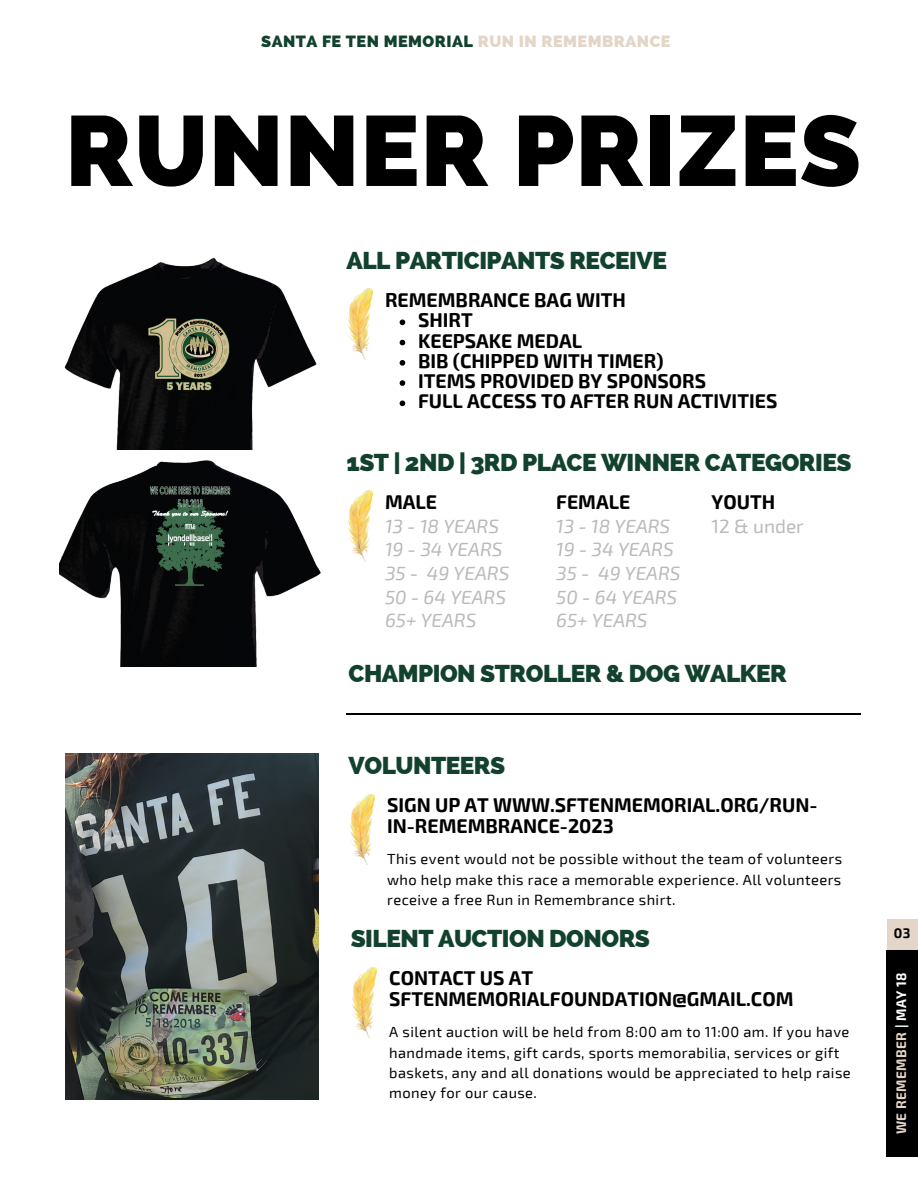
<style>
.page{position:relative;width:918px;height:1188px;background:#fff}
.page>*{position:absolute;margin:0;border:0;box-sizing:border-box;transform-origin:0 0}
.t1{font:800 99.15px "Raleway";letter-spacing:.01em;color:#000}
.t2{font:800 24.45px "Raleway";letter-spacing:-.02em;color:#12422d}
.t3{font:700 19.5px/20.2px "Exo 2";color:#000}
.t4{font:italic 19.05px/23.7px "Exo 2";color:#b9b9b9}
.t5{font:19.05px "Exo 2";color:#b9b9b9}
.t6{font:800 16.2px "Raleway";letter-spacing:.03em;color:#12422d}
.t7{font:14.7px/20.2px "Exo 2";letter-spacing:.03em;color:#000;text-align:justify}
.t8{font:700 13.65px "Exo 2";letter-spacing:.03em;color:#e3d5c8}
.t9{font:700 13.65px "Exo 2";color:#000}
.s1{color:#e3d5c8}
.s2{color:#fff}
</style>
<div class="page">
<img style="left:349px;top:289px;width:23px;height:71px">
<div style="left:887px;top:920px;width:31px;height:32px;background:#e3d5c8"></div>
<div style="left:887px;top:950px;width:31px;height:207px;background:#000"></div>
<img style="left:349px;top:491px;width:23px;height:71px">
<img style="left:351px;top:794px;width:23px;height:71px">
<img style="left:353px;top:967px;width:23px;height:71px">
<hr style="left:347px;top:713px;width:514px;height:1px;background:#000">
<img style="left:65px;top:753px;width:253px;height:347px">
<img style="left:64px;top:257px;width:253px;height:192px">
<svg style="left:400px;top:320px;width:5px;height:5px"></svg>
<svg style="left:400px;top:340px;width:5px;height:5px"></svg>
<svg style="left:400px;top:360px;width:5px;height:6px"></svg>
<svg style="left:400px;top:380px;width:5px;height:6px"></svg>
<svg style="left:400px;top:401px;width:5px;height:5px"></svg>
<img style="left:60px;top:460px;width:261px;height:207px">
<p class="t6" style="left:261px;top:32px;width:411px">SANTA FE TEN MEMORIAL <span class="s1">RUN IN REMEMBRANCE</span></p>
<h1 class="t1" style="left:65px;top:93px;width:797px">RUNNER PRIZES</h1>
<h2 class="t2" style="left:347px;top:246px;width:322px">ALL PARTICIPANTS RECEIVE</h2>
<h3 class="t3" style="left:385px;top:289px;width:242px">REMEMBRANCE BAG WITH</h3>
<h3 class="t3" style="left:418px;top:309px;width:361px">SHIRT<br>KEEPSAKE MEDAL<br>BIB (CHIPPED WITH TIMER)<br>ITEMS PROVIDED BY SPONSORS<br>FULL ACCESS TO AFTER RUN ACTIVITIES</h3>
<h2 class="t2" style="left:347px;top:448px;width:507px">1ST | 2ND | 3RD PLACE WINNER CATEGORIES</h2>
<h3 class="t3" style="left:385px;top:491px;width:54px">MALE</h3>
<p class="t4" style="left:556px;top:513px;width:126px">13 - 18 YEARS<br>19 - 34 YEARS<br>35 - 49 YEARS<br>50 - 64 YEARS<br>65+ YEARS</p>
<h3 class="t3" style="left:712px;top:491px;width:65px">YOUTH</h3>
<h3 class="t3" style="left:556px;top:491px;width:76px">FEMALE</h3>
<p class="t4" style="left:385px;top:513px;width:126px">13 - 18 YEARS<br>19 - 34 YEARS<br>35 - 49 YEARS<br>50 - 64 YEARS<br>65+ YEARS</p>
<p class="t5" style="left:712px;top:514px;width:94px">12 &amp; under</p>
<h2 class="t2" style="left:349px;top:659px;width:440px">CHAMPION STROLLER &amp; DOG WALKER</h2>
<h2 class="t2" style="left:349px;top:751px;width:158px">VOLUNTEERS</h2>
<h3 class="t3" style="left:387px;top:794px;width:432px">SIGN UP AT WWW.SFTENMEMORIAL.ORG/RUN-<br>IN-REMEMBRANCE-2023</h3>
<p class="t7" style="left:387px;top:848px;width:457px">This event would not be possible without the team of volunteers who help make this race a memorable experience. All volunteers receive a free Run in Remembrance shirt.</p>
<h2 class="t2" style="left:351px;top:924px;width:301px">SILENT AUCTION DONORS</h2>
<h3 class="t3" style="left:389px;top:967px;width:406px">CONTACT US AT<br>SFTENMEMORIALFOUNDATION@GMAIL.COM</h3>
<p class="t7" style="left:389px;top:1021px;width:463px;text-align:left">A silent auction will be held from 8:00 am to 11:00 am. If you have handmade items, gift cards, sports memorabilia, services or gift baskets, any and all donations would be appreciated to help raise money for our cause.</p>
<p class="t9" style="left:894px;top:925px;width:18px">03</p>
<p class="t8" style="left:892px;top:1134px;width:164px;rotate:-90deg">WE REMEMBER <span class="s2">| MAY 18</span></p>
</div>
